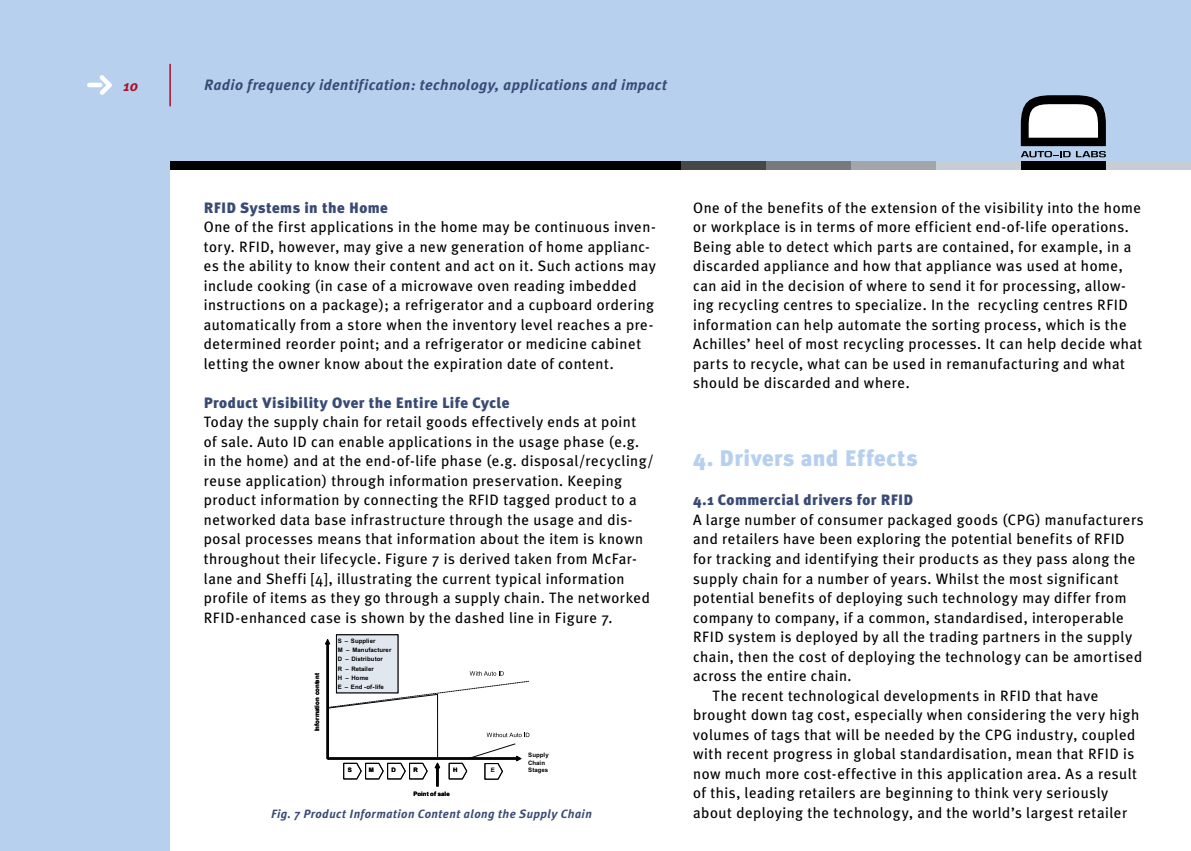
<style>
.page{position:relative;width:1191px;height:851px;background:#fff}
.page>*{position:absolute;margin:0;border:0;box-sizing:border-box;transform-origin:0 0}
.Headline_1{font:900 22.5px "Meta Plus";letter-spacing:.025em;color:#b6d0ee}
.Fliesstext_Anfang{font:15px/19.5px "Meta Plus";letter-spacing:.035em;color:#000}
.Fliesstext{font:15px/19.5px "Meta Plus";letter-spacing:.035em;color:#000}
.Headline_2{font:900 15px "Meta Plus";letter-spacing:.03em;color:#394b75}
.t1{font:italic 700 15px "Meta Plus";letter-spacing:.03em;color:#394b75}
.t2{font:italic 700 15px "Meta Plus";color:#a9122a}
.Bildunterschrift{font:italic 700 12px "Meta Plus";letter-spacing:.035em;color:#394b75}
.t3{font:700 6.15px/9.1px "Arial";color:#000}
</style>
<div class="page">
<div style="left:0;top:0;width:1191px;height:850px;background:#b6d0ee"></div>
<div style="left:170px;top:170px;width:1021px;height:680px;background:#fff"></div>
<svg style="left:100px;top:75px;width:12px;height:20px"></svg>
<hr style="left:87px;top:83px;width:16px;height:4px;background:#fff;border-radius:2px">
<div style="left:1020px;top:162px;width:85px;height:8px;background:#000"></div>
<div style="left:1105px;top:162px;width:86px;height:8px;background:#c6cdd4"></div>
<div style="left:935px;top:162px;width:85px;height:8px;background:#c6cdd4"></div>
<div style="left:850px;top:162px;width:85px;height:8px;background:#a2a5a9"></div>
<div style="left:765px;top:162px;width:85px;height:8px;background:#78797b"></div>
<div style="left:680px;top:162px;width:85px;height:8px;background:#464747"></div>
<div style="left:595px;top:162px;width:85px;height:8px;background:#000"></div>
<div style="left:170px;top:162px;width:425px;height:8px;background:#000"></div>
<svg style="left:1020px;top:95px;width:85px;height:62px;background:#8d9298"></svg>
<hr style="left:169px;top:64px;width:2px;height:42px;background:#a9122a">
<div style="left:336px;top:634px;width:62px;height:58px;background:#e1e7ef"></div>
<div style="left:336px;top:634px;width:62px;height:58px;border:1px solid #020202"></div>
<svg style="left:325px;top:638px;width:204px;height:148px"></svg>
<p class="t2" style="left:123px;top:77px;width:16px">10</p>
<p class="t1" style="left:204px;top:77px;width:464px">Radio frequency identification: technology, applications and impact</p>
<p class="Headline_2" style="left:204px;top:199px;width:186px">RFID Systems in the Home</p>
<p class="Fliesstext_Anfang" style="left:204px;top:217px;width:453px">One of the first applications in the home may be continuous inven&shy;tory. RFID, however, may give a new generation of home applianc&shy;es the ability to know their content and act on it. Such actions may include cooking (in case of a microwave oven reading imbedded instructions on a package); a refrigerator and a cupboard ordering automatically from a store when the inventory level reaches a pre&shy;determined reorder point; and a refrigerator or medicine cabinet letting the owner know about the expiration date of content.</p>
<p class="Headline_2" style="left:204px;top:394px;width:307px">Product Visibility Over the Entire Life Cycle</p>
<p class="Fliesstext_Anfang" style="left:204px;top:412px;width:451px">Today the supply chain for retail goods effectively ends at point<br>of sale. Auto ID can enable applications in the usage phase (e.g. in the home) and at the end-of-life phase (e.g. disposal/recycling/ reuse application) through information preservation. Keeping product information by connecting the RFID tagged product to a networked data base infrastructure through the usage and dis&shy;posal processes means that information about the item is known throughout their lifecycle. Figure 7 is derived taken from McFar&shy;lane and Sheffi [4], illustrating the current typical information profile of items as they go through a supply chain. The networked RFID-enhanced case is shown by the dashed line in Figure 7.</p>
<p class="t3" style="left:313px;top:731px;width:60px;rotate:-90deg">nI formation content</p>
<p class="t3" style="left:338px;top:636px;width:55px">S – Supplier<br>M – Manufacturer<br>D – Distributor<br>R – Retailer<br>H – Home<br>E – End -of-life</p>
<p class="t3" style="left:348px;top:765px;width:6px">S</p>
<p class="t3" style="left:369px;top:765px;width:7px">M</p>
<p class="t3" style="left:391px;top:765px;width:6px">D</p>
<p class="t3" style="left:413px;top:765px;width:6px">R</p>
<p class="t3" style="left:453px;top:765px;width:6px">H</p>
<p class="t3" style="left:490px;top:765px;width:6px">E</p>
<p class="t3" style="left:413px;top:789px;width:38px">Point of sale</p>
<p class="t3" style="left:528px;top:751px;width:22px;line-height:7.5px">Supply<br>Chain<br>Stages</p>
<p class="Bildunterschrift" style="left:271px;top:806px;width:322px">Fig. 7 Product Information Content along the Supply Chain</p>
<p class="Fliesstext_Anfang" style="left:693px;top:198px;width:451px">One of the benefits of the extension of the visibility into the home or workplace is in terms of more efficient end-of-life operations.<br>Being able to detect which parts are contained, for example, in a discarded appliance and how that appliance was used at home, can aid in the decision of where to send it for processing, allow&shy;ing recycling centres to specialize. In the recycling centres RFID information can help automate the sorting process, which is the Achilles’ heel of most recycling processes. It can help decide what parts to recycle, what can be used in remanufacturing and what should be discarded and where.</p>
<p class="Headline_1" style="left:693px;top:445px;width:226px">4. Drivers and Effects</p>
<p class="Headline_2" style="left:693px;top:491px;width:221px">4.1 Commercial drivers for RFID</p>
<p class="Fliesstext_Anfang" style="left:693px;top:510px;width:452px">A large number of consumer packaged goods (CPG) manufacturers and retailers have been exploring the potential benefits of RFID for tracking and identifying their products as they pass along the supply chain for a number of years. Whilst the most significant potential benefits of deploying such technology may differ from company to company, if a common, standardised, interoperable RFID system is deployed by all the trading partners in the supply chain, then the cost of deploying the technology can be amortised across the entire chain.</p>
<p class="Fliesstext" style="left:693px;top:685px;width:447px;text-indent:20px">The recent technological developments in RFID that have brought down tag cost, especially when considering the very high volumes of tags that will be needed by the CPG industry, coupled with recent progress in global standardisation, mean that RFID is now much more cost-effective in this application area. As a result of this, leading retailers are beginning to think very seriously about deploying the technology, and the world’s largest retailer</p>
</div>
